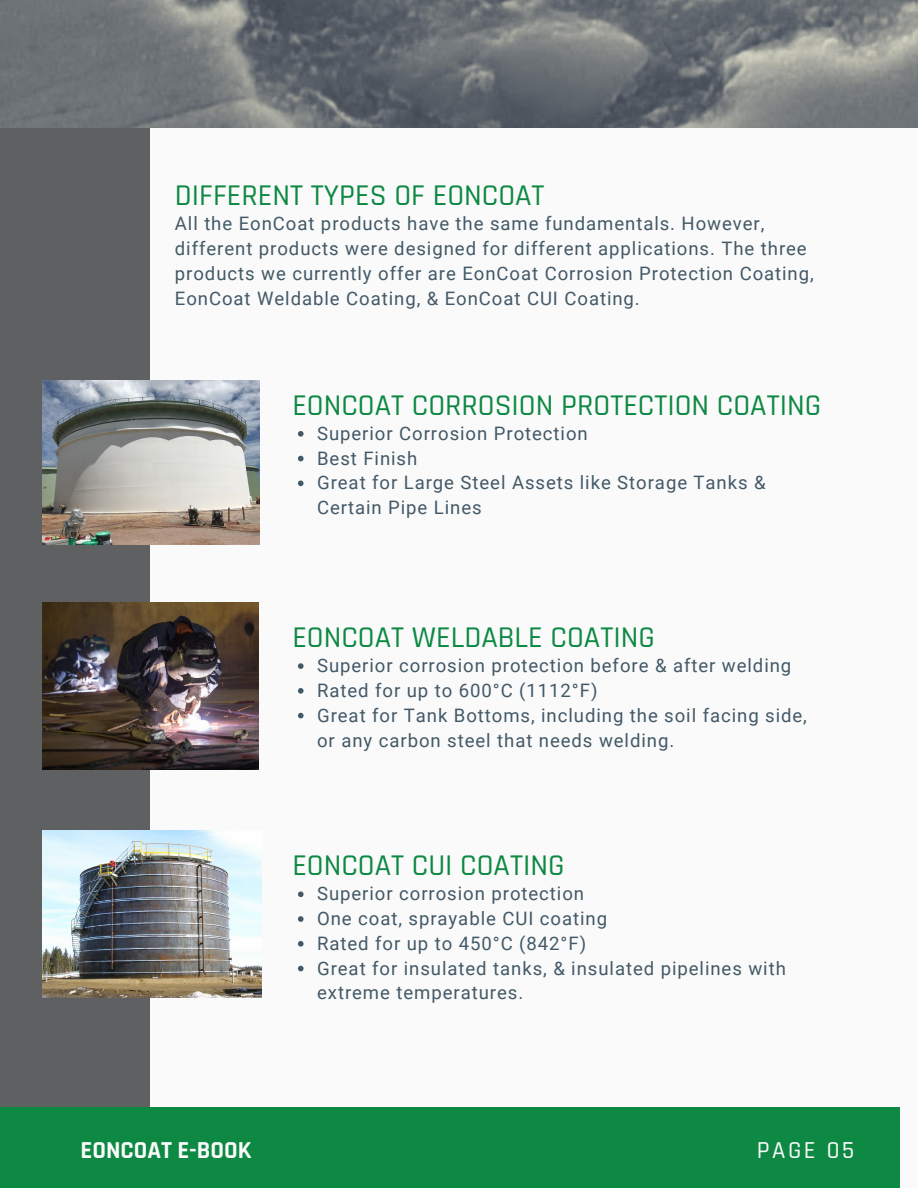
<style>
.page{position:relative;width:918px;height:1188px;background:#fafafa}
.page>*{position:absolute;margin:0;border:0;box-sizing:border-box;transform-origin:0 0}
.t1{font:500 30.45px "Rajdhani";color:#0d8943}
.t2{font:700 24.6px "Rajdhani";color:#fafafa}
.t3{font:500 24.6px "Rajdhani";letter-spacing:.1em;color:#fafafa}
.t4{font:18.6px/24.8px "Roboto";letter-spacing:.05em;color:#435967}
</style>
<div class="page">
<div style="left:0;top:127px;width:150px;height:1061px;background:#5f6062"></div>
<div style="left:0;top:1107px;width:900px;height:81px;background:#0d8943"></div>
<img style="left:0;top:0;width:918px;height:127px">
<img style="left:43px;top:603px;width:216px;height:166px">
<img style="left:43px;top:381px;width:217px;height:164px">
<svg style="left:298px;top:431px;width:6px;height:6px"></svg>
<svg style="left:298px;top:456px;width:6px;height:5px"></svg>
<svg style="left:298px;top:480px;width:6px;height:6px"></svg>
<svg style="left:298px;top:663px;width:6px;height:6px"></svg>
<svg style="left:298px;top:688px;width:6px;height:6px"></svg>
<svg style="left:298px;top:713px;width:6px;height:5px"></svg>
<img style="left:43px;top:831px;width:219px;height:166px">
<svg style="left:298px;top:891px;width:6px;height:6px"></svg>
<svg style="left:298px;top:916px;width:6px;height:6px"></svg>
<svg style="left:298px;top:941px;width:6px;height:6px"></svg>
<svg style="left:298px;top:966px;width:6px;height:5px"></svg>
<p class="t1" style="left:175px;top:177px;width:371px">DIFFERENT TYPES OF EONCOAT</p>
<p class="t4" style="left:175px;top:212px;width:640px">All the EonCoat products have the same fundamentals. However, different products were designed for different applications. The three products we currently offer are EonCoat Corrosion Protection Coating, EonCoat Weldable Coating, &amp; EonCoat CUI Coating.</p>
<p class="t1" style="left:292px;top:386px;width:530px">EONCOAT CORROSION PROTECTION COATING</p>
<p class="t4" style="left:317px;top:421px;width:272px">Superior Corrosion Protection</p>
<p class="t4" style="left:317px;top:446px;width:102px">Best Finish</p>
<p class="t4" style="left:317px;top:471px;width:450px">Great for Large Steel Assets like Storage Tanks &amp;<br>Certain Pipe Lines</p>
<p class="t1" style="left:292px;top:619px;width:364px">EONCOAT WELDABLE COATING</p>
<p class="t4" style="left:317px;top:654px;width:476px">Superior corrosion protection before &amp; after welding</p>
<p class="t4" style="left:317px;top:678px;width:282px">Rated for up to 600°C (1112°F)</p>
<p class="t4" style="left:317px;top:703px;width:491px">Great for Tank Bottoms, including the soil facing side, or any carbon steel that needs welding.</p>
<p class="t1" style="left:292px;top:847px;width:274px">EONCOAT CUI COATING</p>
<p class="t4" style="left:317px;top:882px;width:268px">Superior corrosion protection</p>
<p class="t4" style="left:317px;top:907px;width:291px">One coat, sprayable CUI coating</p>
<p class="t4" style="left:317px;top:931px;width:271px">Rated for up to 450°C (842°F)</p>
<p class="t4" style="left:317px;top:956px;width:470px">Great for insulated tanks, &amp; insulated pipelines with extreme temperatures.</p>
<p class="t2" style="left:81px;top:1136px;width:173px">EONCOAT E-BOOK</p>
<p class="t3" style="left:757px;top:1135px;width:99px">PAGE 05</p>
</div>
